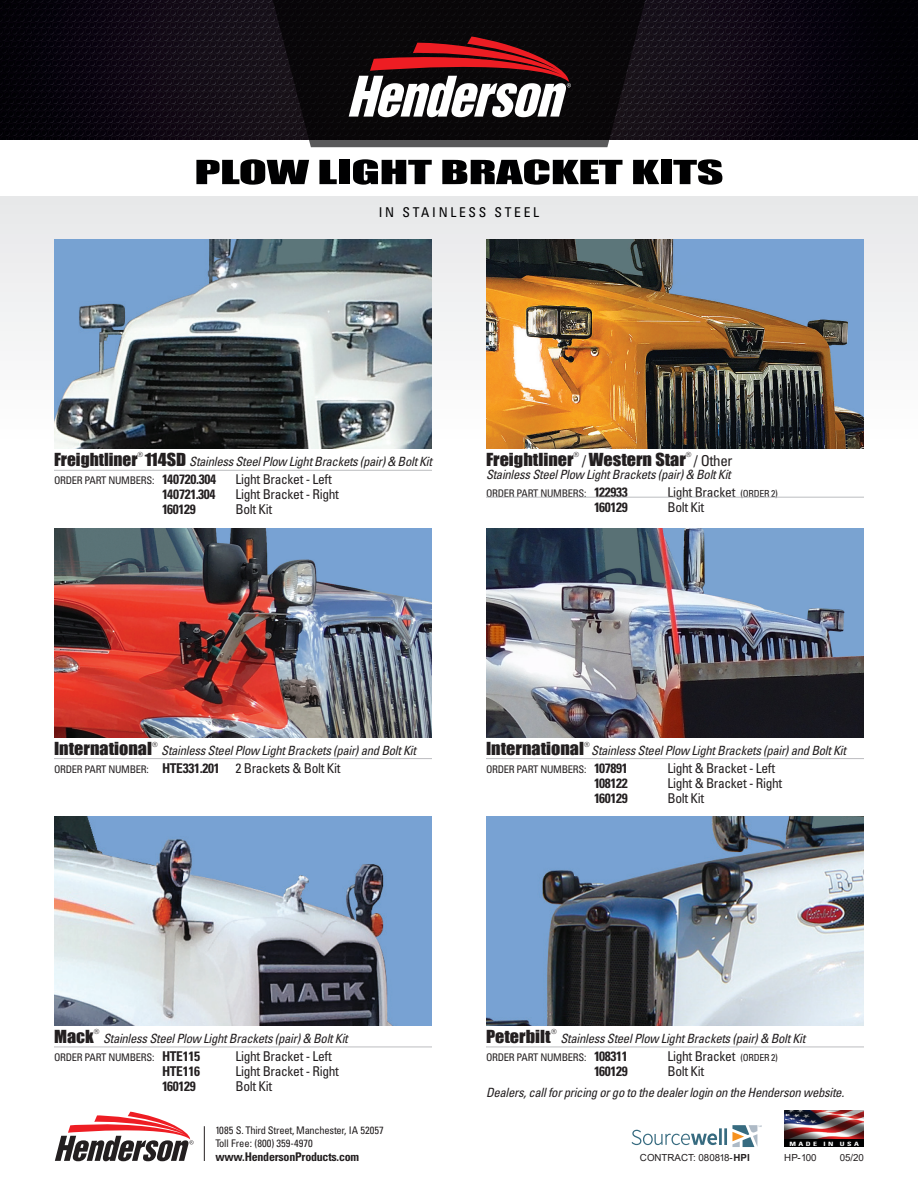
<style>
.page{position:relative;width:918px;height:1188px;background:#fff}
.page>*{position:absolute;margin:0;border:0;box-sizing:border-box;transform-origin:0 0}
.t1{font:30.75px "Impact";letter-spacing:-.01em;color:#000001;scale:1.7 1}
.t2{font:16.5px "Impact";color:#231f20;scale:1.1 1}
.t3{font:16.5px "Impact";color:#231f20;scale:1.05 1}
.t4{font:condensed 15px "Univers LT Std";letter-spacing:-.025em;color:#231f20}
.t5{font:condensed 13.5px "Univers LT Std";letter-spacing:-.025em;color:#231f20}
.t6{font:700 condensed 13.5px "Univers LT Std";letter-spacing:-.025em;color:#231f20}
.t7{font:condensed 13.5px "Univers LT Std";letter-spacing:.2em;color:#000001}
.t8{font:italic condensed 12.75px "Univers LT Std";letter-spacing:-.025em;color:#231f20}
.t9{font:700 condensed 12px "Univers LT Std";letter-spacing:-.02em;color:#231f20}
.t10{font:condensed 10.5px "Univers LT Std";letter-spacing:-.025em;color:#231f20}
.t11{font:condensed 10.5px "Univers LT Std";color:#231f20}
.t12{font:9.75px "Arial";color:#231f20}
.t13{font:7.05px "Univers LT Std";color:#231f20}
.t14{font:700 condensed 5.85px "Univers LT Std";letter-spacing:.3em;color:#fff;scale:1.35 1}
.s1{font-family:"Impact";font-style:normal;font-stretch:normal;font-size:16.5px}
.s2{font-weight:700;font-size:13.5px}
.s3{font-family:"Univers LT Std";font-stretch:condensed;font-size:15px}
.s4{font-size:9.75px}
.s5{font-size:10.5px}
.s6{font-weight:700}
</style>
<div class="page">
<div style="left:0;top:196px;width:918px;height:247px;background:linear-gradient(to bottom,#e7e8e9,#fffffe)"></div>
<img style="left:54px;top:528px;width:378px;height:209px">
<img style="left:54px;top:817px;width:378px;height:209px">
<img style="left:486px;top:240px;width:378px;height:209px">
<img style="left:486px;top:817px;width:378px;height:209px">
<img style="left:486px;top:528px;width:378px;height:209px">
<img style="left:54px;top:240px;width:378px;height:209px">
<hr style="left:54px;top:1047px;width:378px;height:1px;background:#bcbdc0">
<hr style="left:486px;top:1047px;width:378px;height:1px;background:#bcbdc0">
<hr style="left:54px;top:758px;width:378px;height:1px;background:#bcbdc0">
<hr style="left:486px;top:758px;width:378px;height:1px;background:#bcbdc0">
<hr style="left:54px;top:470px;width:378px;height:1px;background:#bcbdc0">
<hr style="left:486px;top:497px;width:378px;height:1px;background:#bcbdc0">
<svg style="left:55px;top:1112px;width:139px;height:49px"></svg>
<hr style="left:204px;top:1126px;width:1px;height:35px;background:#231f20">
<img style="left:784px;top:1111px;width:80px;height:28px">
<div style="left:784px;top:1139px;width:80px;height:8px;background:#000001"></div>
<svg style="left:632px;top:1125px;width:130px;height:22px"></svg>
<img style="left:0;top:0;width:918px;height:139px">
<svg style="left:269px;top:0;width:380px;height:147px;background:#141114"></svg>
<svg style="left:349px;top:37px;width:222px;height:80px"></svg>
<p class="t1" style="left:194px;top:148px;width:313px">PLOW LIGHT BRACKET KITS</p>
<p class="t7" style="left:379px;top:204px;width:162px">IN STAINLESS STEEL</p>
<p class="t3" style="left:54px;top:447px;width:81px">Freightliner</p>
<p class="t13" style="left:138px;top:451px;width:7px">®</p>
<p class="t8" style="left:145px;top:453px;width:289px"><span class="s1">114SD</span> Stainless Steel Plow Light Brackets (pair) &amp; Bolt Kit</p>
<p class="t10" style="left:54px;top:474px;width:164px">ORDER PART NUMBERS: <span class="s2">140720.304</span></p>
<p class="t5" style="left:236px;top:471px;width:98px">Light Bracket - Left</p>
<p class="t6" style="left:162px;top:486px;width:55px">140721.304</p>
<p class="t5" style="left:236px;top:486px;width:105px">Light Bracket - Right</p>
<p class="t6" style="left:162px;top:501px;width:35px">160129</p>
<p class="t5" style="left:236px;top:501px;width:38px">Bolt Kit</p>
<p class="t2" style="left:486px;top:447px;width:81px">Freightliner</p>
<p class="t13" style="left:574px;top:451px;width:7px">®</p>
<p class="t2" style="left:582px;top:447px;width:96px"><span class="s3">/</span> Western Star</p>
<p class="t13" style="left:686px;top:451px;width:7px">®</p>
<p class="t4" style="left:694px;top:451px;width:40px">/ Other</p>
<p class="t8" style="left:486px;top:467px;width:246px">Stainless Steel Plow Light Brackets (pair) &amp; Bolt Kit</p>
<p class="t10" style="left:486px;top:487px;width:143px">ORDER PART NUMBERS: <span class="s2">122933</span></p>
<p class="t5" style="left:668px;top:484px;width:112px">Light Bracket <span class="s4">(ORDER 2)</span></p>
<p class="t6" style="left:594px;top:499px;width:35px">160129</p>
<p class="t5" style="left:668px;top:499px;width:38px">Bolt Kit</p>
<p class="t2" style="left:54px;top:736px;width:91px">International</p>
<p class="t13" style="left:152px;top:740px;width:7px">®</p>
<p class="t8" style="left:161px;top:742px;width:256px">Stainless Steel Plow Light Brackets (pair) and Bolt Kit</p>
<p class="t5" style="left:54px;top:760px;width:288px"><span class="s5">ORDER PART NUMBER:</span> <span class="s6">HTE331.201</span> 2 Brackets &amp; Bolt Kit</p>
<p class="t2" style="left:486px;top:736px;width:91px">International</p>
<p class="t13" style="left:584px;top:740px;width:7px">®</p>
<p class="t8" style="left:591px;top:742px;width:256px">Stainless Steel Plow Light Brackets (pair) and Bolt Kit</p>
<p class="t10" style="left:486px;top:763px;width:143px">ORDER PART NUMBERS: <span class="s2">107891</span></p>
<p class="t5" style="left:668px;top:760px;width:109px">Light &amp; Bracket - Left</p>
<p class="t6" style="left:594px;top:775px;width:35px">108122</p>
<p class="t5" style="left:668px;top:775px;width:116px">Light &amp; Bracket - Right</p>
<p class="t6" style="left:594px;top:790px;width:35px">160129</p>
<p class="t5" style="left:668px;top:790px;width:38px">Bolt Kit</p>
<p class="t2" style="left:54px;top:1023px;width:38px">Mack</p>
<p class="t13" style="left:94px;top:1028px;width:7px">®</p>
<p class="t8" style="left:103px;top:1030px;width:246px">Stainless Steel Plow Light Brackets (pair) &amp; Bolt Kit</p>
<p class="t10" style="left:54px;top:1050px;width:148px">ORDER PART NUMBERS: <span class="s2">HTE115</span></p>
<p class="t5" style="left:236px;top:1047px;width:98px">Light Bracket - Left</p>
<p class="t6" style="left:162px;top:1063px;width:40px">HTE116</p>
<p class="t5" style="left:236px;top:1062px;width:105px">Light Bracket - Right</p>
<p class="t6" style="left:162px;top:1078px;width:35px">160129</p>
<p class="t5" style="left:236px;top:1077px;width:38px">Bolt Kit</p>
<p class="t2" style="left:486px;top:1023px;width:60px">Peterbilt</p>
<p class="t13" style="left:551px;top:1028px;width:7px">®</p>
<p class="t8" style="left:561px;top:1030px;width:246px">Stainless Steel Plow Light Brackets (pair) &amp; Bolt Kit</p>
<p class="t10" style="left:486px;top:1050px;width:143px">ORDER PART NUMBERS: <span class="s2">108311</span></p>
<p class="t5" style="left:668px;top:1047px;width:112px">Light Bracket <span class="s4">(ORDER 2)</span></p>
<p class="t6" style="left:594px;top:1063px;width:35px">160129</p>
<p class="t5" style="left:668px;top:1062px;width:38px">Bolt Kit</p>
<p class="t8" style="left:486px;top:1085px;width:360px">Dealers, call for pricing or go to the dealer login on the Henderson website.</p>
<p class="t10" style="left:215px;top:1123px;width:170px">1085 S. Third Street, Manchester, IA 52057</p>
<p class="t11" style="left:215px;top:1137px;width:99px">Toll Free: (800) 359-4970</p>
<p class="t9" style="left:215px;top:1149px;width:145px">www.HendersonProducts.com</p>
<p class="t12" style="left:784px;top:1151px;width:34px">HP-100</p>
<p class="t12" style="left:840px;top:1151px;width:26px">05/20</p>
<p class="t14" style="left:790px;top:1140px;width:53px">MADE IN USA</p>
<p class="t12" style="left:640px;top:1151px;width:111px">CONTRACT: 080818-<span class="s6">HPI</span></p>
</div>
